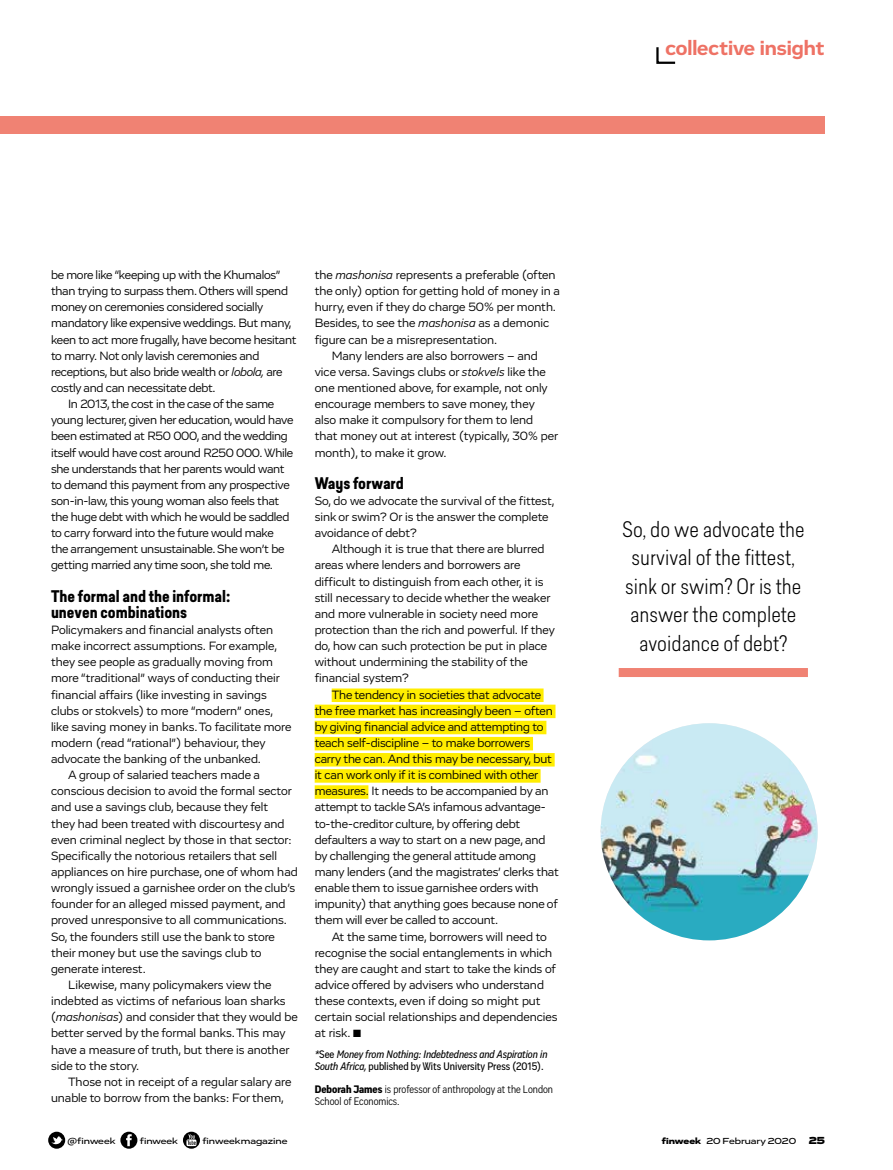
<style>
.page{position:relative;width:893px;height:1170px;background:#fff}
.page>*{position:absolute;margin:0;border:0;box-sizing:border-box;transform-origin:0 0}
.t1{font:300 21px/28.5px "Predige";color:#000;text-align:center}
.t2{font:700 21px "Vito";letter-spacing:-.005em;color:#ee7265}
.t3{font:700 15.75px/16.2px "Predige";color:#000}
.t4{font:12.3px/16px "Vito";letter-spacing:-.005em;color:#000}
.t5{font:italic 500 11.25px/12px "Vito Condensed";color:#000}
.t6{font:11.25px/12px "Vito Condensed";color:#000}
.t7{font:500 9px "Vito Wide";color:#000}
.s1{font-style:italic}
.s2{font-style:normal}
.s3{font-weight:900}
.s4{font-weight:900;font-size:10.5px}
</style>
<div class="page">
<svg style="left:656px;top:47px;width:20px;height:17px"></svg>
<svg style="left:48px;top:1131px;width:17px;height:17px"></svg>
<svg style="left:120px;top:1131px;width:17px;height:17px"></svg>
<svg style="left:183px;top:1131px;width:17px;height:17px"></svg>
<div style="left:0;top:117px;width:824px;height:17px;background:#f08273"></div>
<img style="left:601px;top:723px;width:217px;height:217px;border-radius:108px">
<div style="left:332px;top:688px;width:212px;height:14px;background:#ffed00"></div>
<div style="left:315px;top:704px;width:240px;height:14px;background:#ffed00"></div>
<div style="left:315px;top:720px;width:231px;height:14px;background:#ffed00"></div>
<div style="left:315px;top:736px;width:218px;height:14px;background:#ffed00"></div>
<div style="left:315px;top:753px;width:240px;height:13px;background:#ffed00"></div>
<div style="left:315px;top:769px;width:226px;height:13px;background:#ffed00"></div>
<div style="left:315px;top:785px;width:53px;height:13px;background:#ffed00"></div>
<div style="left:619px;top:668px;width:189px;height:9px;background:#f08273"></div>
<h1 class="t2" style="left:665px;top:35px;width:160px">collective insight</h1>
<p class="t4" style="left:51px;top:267px;width:231px">be more like “keeping up with the Khumalos”</p>
<p class="t4" style="left:51px;top:283px;width:238px">than trying to surpass them. Others will spend</p>
<p class="t4" style="left:51px;top:299px;width:214px">money on ceremonies considered socially</p>
<p class="t4" style="left:51px;top:315px;width:242px">mandatory like expensive weddings. But many,</p>
<p class="t4" style="left:51px;top:331px;width:247px">keen to act more frugally, have become hesitant</p>
<p class="t4" style="left:51px;top:347px;width:210px">to marry. Not only lavish ceremonies and</p>
<p class="t4" style="left:51px;top:363px;width:233px">receptions, but also bride wealth or <span class="s1">lobola,</span> are</p>
<p class="t4" style="left:51px;top:380px;width:166px">costly and can necessitate debt.</p>
<p class="t4" style="left:68px;top:396px;width:208px">In 2013, the cost in the case of the same</p>
<p class="t4" style="left:51px;top:412px;width:244px">young lecturer, given her education, would have</p>
<p class="t4" style="left:51px;top:428px;width:238px">been estimated at R50 000, and the wedding</p>
<p class="t4" style="left:51px;top:444px;width:244px">itself would have cost around R250 000. While</p>
<p class="t4" style="left:51px;top:460px;width:235px">she understands that her parents would want</p>
<p class="t4" style="left:51px;top:476px;width:240px">to demand this payment from any prospective</p>
<p class="t4" style="left:51px;top:492px;width:230px">son-in-law, this young woman also feels that</p>
<p class="t4" style="left:51px;top:509px;width:240px">the huge debt with which he would be saddled</p>
<p class="t4" style="left:51px;top:525px;width:224px">to carry forward into the future would make</p>
<p class="t4" style="left:51px;top:541px;width:235px">the arrangement unsustainable. She won’t be</p>
<p class="t4" style="left:51px;top:557px;width:224px">getting married any time soon, she told me.</p>
<p class="t3" style="left:51px;top:588px;width:181px">The formal and the informal: uneven combinations</p>
<p class="t4" style="left:51px;top:621px;width:224px">Policymakers and financial analysts often</p>
<p class="t4" style="left:51px;top:638px;width:227px">make incorrect assumptions. For example,</p>
<p class="t4" style="left:51px;top:654px;width:223px">they see people as gradually moving from</p>
<p class="t4" style="left:51px;top:670px;width:230px">more “traditional” ways of conducting their</p>
<p class="t4" style="left:51px;top:686px;width:217px">financial affairs (like investing in savings</p>
<p class="t4" style="left:51px;top:702px;width:223px">clubs or stokvels) to more “modern” ones,</p>
<p class="t4" style="left:51px;top:718px;width:242px">like saving money in banks. To facilitate more</p>
<p class="t4" style="left:51px;top:734px;width:216px">modern (read “rational”) behaviour, they</p>
<p class="t4" style="left:51px;top:750px;width:211px">advocate the banking of the unbanked.</p>
<p class="t4" style="left:68px;top:767px;width:193px">A group of salaried teachers made a</p>
<p class="t4" style="left:51px;top:783px;width:242px">conscious decision to avoid the formal sector</p>
<p class="t4" style="left:51px;top:799px;width:219px">and use a savings club, because they felt</p>
<p class="t4" style="left:51px;top:815px;width:235px">they had been treated with discourtesy and</p>
<p class="t4" style="left:51px;top:831px;width:242px">even criminal neglect by those in that sector:</p>
<p class="t4" style="left:51px;top:847px;width:227px">Specifically the notorious retailers that sell</p>
<p class="t4" style="left:51px;top:863px;width:248px">appliances on hire purchase, one of whom had</p>
<p class="t4" style="left:51px;top:879px;width:246px">wrongly issued a garnishee order on the club’s</p>
<p class="t4" style="left:51px;top:896px;width:236px">founder for an alleged missed payment, and</p>
<p class="t4" style="left:51px;top:912px;width:237px">proved unresponsive to all communications.</p>
<p class="t4" style="left:51px;top:928px;width:225px">So, the founders still use the bank to store</p>
<p class="t4" style="left:51px;top:944px;width:212px">their money but use the savings club to</p>
<p class="t4" style="left:51px;top:960px;width:96px">generate interest.</p>
<p class="t4" style="left:68px;top:976px;width:205px">Likewise, many policymakers view the</p>
<p class="t4" style="left:51px;top:992px;width:236px">indebted as victims of nefarious loan sharks</p>
<p class="t4" style="left:51px;top:1008px;width:248px">(<span class="s1">mashonisas</span>) and consider that they would be</p>
<p class="t4" style="left:51px;top:1025px;width:236px">better served by the formal banks. This may</p>
<p class="t4" style="left:51px;top:1041px;width:240px">have a measure of truth, but there is another</p>
<p class="t4" style="left:51px;top:1057px;width:90px">side to the story.</p>
<p class="t4" style="left:68px;top:1073px;width:225px">Those not in receipt of a regular salary are</p>
<p class="t4" style="left:51px;top:1089px;width:234px">unable to borrow from the banks: For them,</p>
<p class="t4" style="left:315px;top:267px;width:242px">the <span class="s1">mashonisa</span> represents a preferable (often</p>
<p class="t4" style="left:315px;top:283px;width:247px">the only) option for getting hold of money in a</p>
<p class="t4" style="left:315px;top:299px;width:243px">hurry, even if they do charge 50% per month.</p>
<p class="t4" style="left:315px;top:315px;width:236px">Besides, to see the <span class="s1">mashonisa</span> as a demonic</p>
<p class="t4" style="left:315px;top:331px;width:184px">figure can be a misrepresentation.</p>
<p class="t4" style="left:332px;top:347px;width:208px">Many lenders are also borrowers – and</p>
<p class="t4" style="left:315px;top:363px;width:233px">vice versa. Savings clubs or <span class="s1">stokvels</span> like the</p>
<p class="t4" style="left:315px;top:380px;width:235px">one mentioned above, for example, not only</p>
<p class="t4" style="left:315px;top:396px;width:222px">encourage members to save money, they</p>
<p class="t4" style="left:315px;top:412px;width:220px">also make it compulsory for them to lend</p>
<p class="t4" style="left:315px;top:428px;width:245px">that money out at interest (typically, 30% per</p>
<p class="t4" style="left:315px;top:444px;width:133px">month), to make it grow.</p>
<p class="t3" style="left:315px;top:475px;width:91px">Ways forward</p>
<p class="t4" style="left:315px;top:492px;width:241px">So, do we advocate the survival of the fittest, sink or swim? Or is the answer the complete avoidance of debt?</p>
<p class="t4" style="left:315px;top:541px;width:242px;text-indent:17px">Although it is true that there are blurred areas where lenders and borrowers are difficult to distinguish from each other, it is still necessary to decide whether the weaker and more vulnerable in society need more protection than the rich and powerful. If they do, how can such protection be put in place without undermining the stability of the financial system?</p>
<p class="t4" style="left:315px;top:686px;width:246px;text-indent:17px">The tendency in societies that advocate the free market has increasingly been – often by giving financial advice and attempting to teach self-discipline – to make borrowers carry the can. And this may be necessary, but it can work only if it is combined with other measures. It needs to be accompanied by an attempt to tackle SA’s infamous advantage&shy;to-the-creditor culture, by offering debt defaulters a way to start on a new page, and by challenging the general attitude among many lenders (and the magistrates’ clerks that enable them to issue garnishee orders with impunity) that anything goes because none of them will ever be called to account.</p>
<p class="t4" style="left:315px;top:928px;width:245px;text-indent:17px">At the same time, borrowers will need to recognise the social entanglements in which they are caught and start to take the kinds of advice offered by advisers who understand these contexts, even if doing so might put certain social relationships and dependencies at risk. ■</p>
<p class="t5" style="left:315px;top:1048px;width:234px">*<span class="s2">See</span> Money from Nothing: Indebtedness and Aspiration in<br>South Africa, <span class="s2">published by Wits University Press (2015).</span></p>
<p class="t6" style="left:315px;top:1082px;width:240px"><span class="s3">Deborah James</span> is professor of anthropology at the London<br>School of Economics.</p>
<h1 class="t1" style="left:622px;top:514px;width:184px">So, do we advocate the survival of the fittest, sink or swim? Or is the answer the complete avoidance of debt?</h1>
<p class="t7" style="left:68px;top:1135px;width:49px">@finweek</p>
<p class="t7" style="left:140px;top:1135px;width:40px">finweek</p>
<p class="t7" style="left:202px;top:1135px;width:87px">finweekmagazine</p>
<p class="t7" style="left:662px;top:1135px;width:165px"><span class="s3">finweek</span> 20 February 2020 <span class="s4">25</span></p>
</div>
